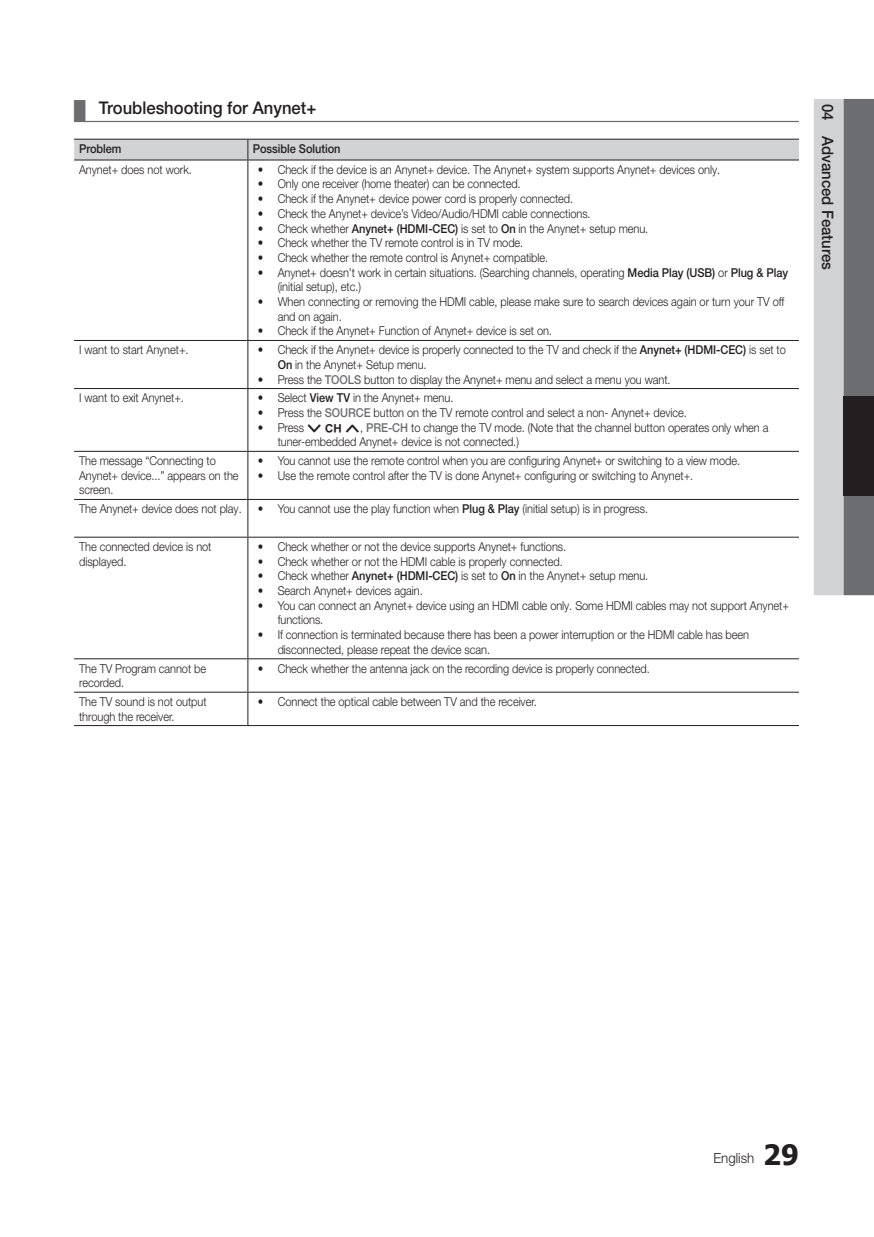
<style>
.page{position:relative;width:874px;height:1237px;background:#fff}
.page>*{position:absolute;margin:0;border:0;box-sizing:border-box;transform-origin:0 0}
.t1{font:500 17.5px "Helvetica Neue LT Pro";color:#231f20;scale:.95 1}
.t2{font:500 15.75px "Helvetica Neue LT Pro";color:#231f20;scale:.95 1}
.t3{font:300 14px "Helvetica Neue LT Pro";color:#231f20;scale:.95 1}
.t4{font:300 12.25px/14.7px "Helvetica Neue LT Pro";letter-spacing:-.005em;color:#231f20;scale:.9 1}
.t5{font:500 12.25px "Helvetica Neue LT Pro";letter-spacing:-.005em;color:#231f20;scale:.9 1}
.s1{font-family:"ASTTV Icons 2";font-weight:400;color:#6c6d70}
.s2{font-weight:500}
.s3{font-weight:500;color:#6c6d70}
.s4{font-family:"ASTTV Icons 2";font-weight:400}
.s5{font-family:"Tahoma";font-weight:700;font-size:28px}
</style>
<div class="page">
<svg style="left:814px;top:99px;width:59px;height:496px;background:#a4a5a7"></svg>
<div style="left:843px;top:397px;width:30px;height:99px;background:#231f20"></div>
<hr style="left:74px;top:121px;width:724px;height:1px;background:#6c6d70">
<hr style="left:74px;top:340px;width:174px;height:1px;background:#231f20">
<hr style="left:248px;top:340px;width:550px;height:1px;background:#231f20">
<hr style="left:74px;top:388px;width:174px;height:1px;background:#231f20">
<hr style="left:248px;top:388px;width:550px;height:1px;background:#231f20">
<hr style="left:74px;top:451px;width:174px;height:1px;background:#231f20">
<hr style="left:248px;top:451px;width:550px;height:1px;background:#231f20">
<hr style="left:74px;top:499px;width:174px;height:1px;background:#231f20">
<hr style="left:248px;top:499px;width:550px;height:1px;background:#231f20">
<hr style="left:74px;top:536px;width:174px;height:1px;background:#231f20">
<hr style="left:248px;top:536px;width:550px;height:1px;background:#231f20">
<hr style="left:74px;top:658px;width:174px;height:1px;background:#231f20">
<hr style="left:248px;top:658px;width:550px;height:1px;background:#231f20">
<hr style="left:74px;top:691px;width:174px;height:1px;background:#231f20">
<hr style="left:248px;top:691px;width:550px;height:1px;background:#231f20">
<hr style="left:74px;top:725px;width:174px;height:1px;background:#231f20">
<hr style="left:248px;top:725px;width:550px;height:1px;background:#231f20">
<hr style="left:74px;top:160px;width:174px;height:1px;background:#231f20">
<hr style="left:248px;top:160px;width:550px;height:1px;background:#231f20">
<svg style="left:74px;top:139px;width:724px;height:21px;background:#c7c7c9"></svg>
<hr style="left:247px;top:160px;width:1px;height:180px;background:#231f20">
<hr style="left:247px;top:341px;width:1px;height:47px;background:#231f20">
<hr style="left:247px;top:389px;width:1px;height:62px;background:#231f20">
<hr style="left:247px;top:452px;width:1px;height:47px;background:#231f20">
<hr style="left:247px;top:500px;width:1px;height:36px;background:#231f20">
<hr style="left:247px;top:537px;width:1px;height:121px;background:#231f20">
<hr style="left:247px;top:659px;width:1px;height:32px;background:#231f20">
<hr style="left:247px;top:692px;width:1px;height:33px;background:#231f20">
<h1 class="t1" style="left:74px;top:97px;width:256px"><span class="s1">¦</span> Troubleshooting for Anynet+</h1>
<p class="t5" style="left:79px;top:141px;width:49px">Problem</p>
<p class="t5" style="left:253px;top:141px;width:99px">Possible Solution</p>
<p class="t4" style="left:79px;top:162px;width:127px">Anynet+ does not work.</p>
<p class="t4" style="left:258px;top:162px;width:515px">• Check if the device is an Anynet+ device. The Anynet+ system supports Anynet+ devices only.</p>
<p class="t4" style="left:258px;top:176px;width:293px">• Only one receiver (home theater) can be connected.</p>
<p class="t4" style="left:258px;top:191px;width:352px">• Check if the Anynet+ device power cord is properly connected.</p>
<p class="t4" style="left:258px;top:206px;width:371px">• Check the Anynet+ device’s Video/Audio/HDMI cable connections.</p>
<p class="t4" style="left:258px;top:220px;width:435px">• Check whether <span class="s2">Anynet+ (HDMI-CEC)</span> is set to <span class="s2">On</span> in the Anynet+ setup menu.</p>
<p class="t4" style="left:258px;top:235px;width:296px">• Check whether the TV remote control is in TV mode.</p>
<p class="t4" style="left:258px;top:250px;width:324px">• Check whether the remote control is Anynet+ compatible.</p>
<p class="t4" style="left:277px;top:265px;width:568px;text-indent:-20px">• Anynet+ doesn’t work in certain situations. (Searching channels, operating <span class="s2">Media Play (USB)</span> or <span class="s2">Plug &amp; Play </span>(initial setup), etc.)</p>
<p class="t4" style="left:277px;top:294px;width:564px;text-indent:-20px">• When connecting or removing the HDMI cable, please make sure to search devices again or turn your TV off and on again.</p>
<p class="t4" style="left:258px;top:323px;width:328px">• Check if the Anynet+ Function of Anynet+ device is set on.</p>
<p class="t4" style="left:79px;top:342px;width:123px">I want to start Anynet+.</p>
<p class="t4" style="left:277px;top:342px;width:566px;text-indent:-20px">• Check if the Anynet+ device is properly connected to the TV and check if the <span class="s2">Anynet+ (HDMI-CEC)</span> is set to<br><span class="s2">On</span> in the Anynet+ Setup menu.</p>
<p class="t4" style="left:258px;top:371px;width:460px">• Press the <span class="s3">TOOLS</span> button to display the Anynet+ menu and select a menu you want.</p>
<p class="t4" style="left:79px;top:390px;width:118px">I want to exit Anynet+.</p>
<p class="t4" style="left:258px;top:390px;width:219px">• Select <span class="s2">View TV</span> in the Anynet+ menu.</p>
<p class="t4" style="left:258px;top:405px;width:478px">• Press the <span class="s3">SOURCE</span> button on the TV remote control and select a non- Anynet+ device.</p>
<p class="t4" style="left:277px;top:420px;width:546px;text-indent:-20px">• Press <span class="s4">z</span>, <span class="s3">PRE-CH</span> to change the TV mode. (Note that the channel button operates only when a tuner-embedded Anynet+ device is not connected.)</p>
<p class="t4" style="left:79px;top:453px;width:179px">The message “Connecting to<br>Anynet+ device...” appears on the screen.</p>
<p class="t4" style="left:258px;top:453px;width:537px">• You cannot use the remote control when you are configuring Anynet+ or switching to a view mode.</p>
<p class="t4" style="left:258px;top:468px;width:485px">• Use the remote control after the TV is done Anynet+ configuring or switching to Anynet+.</p>
<p class="t4" style="left:79px;top:501px;width:182px">The Anynet+ device does not play.</p>
<p class="t4" style="left:258px;top:501px;width:435px">• You cannot use the play function when <span class="s2">Plug &amp; Play</span> (initial setup) is in progress.</p>
<p class="t4" style="left:79px;top:539px;width:149px">The connected device is not displayed.</p>
<p class="t4" style="left:258px;top:539px;width:344px">• Check whether or not the device supports Anynet+ functions.</p>
<p class="t4" style="left:258px;top:553px;width:340px">• Check whether or not the HDMI cable is properly connected.</p>
<p class="t4" style="left:258px;top:568px;width:435px">• Check whether <span class="s2">Anynet+ (HDMI-CEC)</span> is set to <span class="s2">On</span> in the Anynet+ setup menu.</p>
<p class="t4" style="left:258px;top:583px;width:185px">• Search Anynet+ devices again.</p>
<p class="t4" style="left:277px;top:597px;width:569px;text-indent:-20px">• You can connect an Anynet+ device using an HDMI cable only. Some HDMI cables may not support Anynet+ functions.</p>
<p class="t4" style="left:277px;top:627px;width:525px;text-indent:-20px">• If connection is terminated because there has been a power interruption or the HDMI cable has been disconnected, please repeat the device scan.</p>
<p class="t4" style="left:79px;top:660px;width:143px">The TV Program cannot be recorded.</p>
<p class="t4" style="left:258px;top:660px;width:437px">• Check whether the antenna jack on the recording device is properly connected.</p>
<p class="t4" style="left:79px;top:694px;width:143px">The TV sound is not output through the receiver.</p>
<p class="t4" style="left:258px;top:694px;width:311px">• Connect the optical cable between TV and the receiver.</p>
<p class="t2" style="left:836px;top:104px;width:176px;rotate:90deg">04 Advanced Features</p>
<p class="t3" style="left:713px;top:1149px;width:92px">English <span class="s5">29</span></p>
</div>
